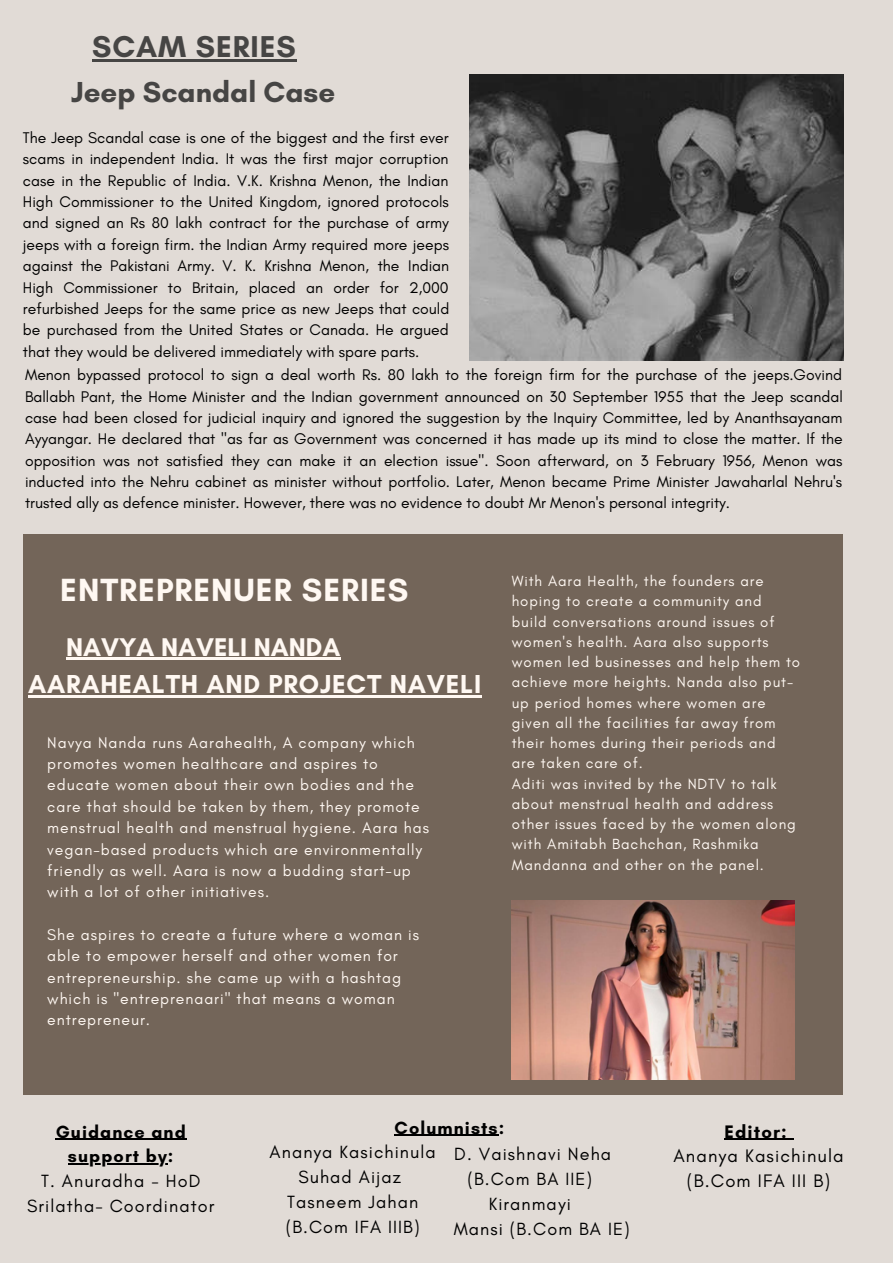
<style>
.page{position:relative;width:893px;height:1264px;background:#fff}
.page>*{position:absolute;margin:0;border:0;box-sizing:border-box;transform-origin:0 0}
.t1{font:700 32.7px "Glacial Indifference";letter-spacing:.03em;color:#fff8f2}
.t2{font:700 30.75px "Glacial Indifference";letter-spacing:.03em;color:#464544}
.t3{font:700 29.4px "Glacial Indifference";color:#464544}
.t4{font:700 26.4px "Glacial Indifference";letter-spacing:.03em;color:#fff8f2}
.t5{font:700 26.1px "Glacial Indifference";color:#fff8f2}
.t6{font:18.45px/24.8px "Glacial Indifference";letter-spacing:.06em;color:#000;text-align:center}
.t7{font:700 18.45px "Glacial Indifference";letter-spacing:.06em;color:#000}
.t8{font:18px/24.8px "Glacial Indifference";letter-spacing:.06em;color:#000;text-align:center}
.t9{font:700 18px/24.8px "Glacial Indifference";letter-spacing:.06em;color:#000;text-align:center}
.t10{font:15.75px/21.3px "Glacial Indifference";color:#000;text-align:justify}
.t11{font:15.75px/21.3px "Glacial Indifference";letter-spacing:.06em;color:#fff8f2}
.t12{font:15px/20.2px "Glacial Indifference";letter-spacing:.06em;color:#fff8f2}
</style>
<div class="page">
<div style="left:0;top:0;width:892px;height:1262px;background:#e1dbd6"></div>
<div style="left:23px;top:535px;width:819px;height:559px;background:#736559"></div>
<img style="left:470px;top:74px;width:373px;height:286px">
<img style="left:511px;top:900px;width:283px;height:179px">
<hr style="left:92px;top:60px;width:205px;height:2px;background:#464544">
<hr style="left:28px;top:695px;width:454px;height:2px;background:#fff8f2">
<hr style="left:66px;top:658px;width:274px;height:2px;background:#fff8f2">
<hr style="left:56px;top:1138px;width:131px;height:1px;background:#000">
<hr style="left:68px;top:1163px;width:100px;height:1px;background:#000">
<hr style="left:394px;top:1134px;width:104px;height:1px;background:#000">
<hr style="left:724px;top:1138px;width:63px;height:1px;background:#000">
<h2 class="t2" style="left:92px;top:28px;width:205px">SCAM SERIES</h2>
<h3 class="t3" style="left:71px;top:74px;width:266px">Jeep Scandal Case</h3>
<p class="t10" style="left:23px;top:127px;width:428px">The Jeep Scandal case is one of the biggest and the first ever scams in independent India. It was the first major corruption case in the Republic of India. V.K. Krishna Menon, the Indian High Commissioner to the United Kingdom, ignored protocols and signed an Rs 80 lakh contract for the purchase of army jeeps with a foreign firm. the Indian Army required more jeeps against the Pakistani Army. V. K. Krishna Menon, the Indian High Commissioner to Britain, placed an order for 2,000 refurbished Jeeps for the same price as new Jeeps that could be purchased from the United States or Canada. He argued that they would be delivered immediately with spare parts.</p>
<p class="t10" style="left:25px;top:364px;width:819px">Menon bypassed protocol to sign a deal worth Rs. 80 lakh to the foreign firm for the purchase of the jeeps.Govind Ballabh Pant, the Home Minister and the Indian government announced on 30 September 1955 that the Jeep scandal case had been closed for judicial inquiry and ignored the suggestion by the Inquiry Committee, led by Ananthsayanam Ayyangar. He declared that "as far as Government was concerned it has made up its mind to close the matter. If the opposition was not satisfied they can make it an election issue". Soon afterward, on 3 February 1956, Menon was inducted into the Nehru cabinet as minister without portfolio. Later, Menon became Prime Minister Jawaharlal Nehru's trusted ally as defence minister. However, there was no evidence to doubt Mr Menon's personal integrity.</p>
<h1 class="t1" style="left:60px;top:570px;width:349px">ENTREPRENUER SERIES</h1>
<h3 class="t5" style="left:66px;top:630px;width:276px">NAVYA NAVELI NANDA</h3>
<h3 class="t4" style="left:28px;top:668px;width:454px">AARAHEALTH AND PROJECT NAVELI</h3>
<p class="t11" style="left:47px;top:731px;width:383px">Navya Nanda runs Aarahealth, A company which promotes women healthcare and aspires to educate women about their own bodies and the care that should be taken by them, they promote menstrual health and menstrual hygiene. Aara has vegan-based products which are environmentally friendly as well. Aara is now a budding start-up with a lot of other initiatives.</p>
<p class="t11" style="left:47px;top:923px;width:373px">She aspires to create a future where a woman is able to empower herself and other women for entrepreneurship. she came up with a hashtag which is "entreprenaari" that means a woman entrepreneur.</p>
<p class="t12" style="left:511px;top:571px;width:290px">With Aara Health, the founders are hoping to create a community and build conversations around issues of women's health. Aara also supports women led businesses and help them to achieve more heights. Nanda also put&shy;up period homes where women are given all the facilities far away from their homes during their periods and are taken care of.<br>Aditi was invited by the NDTV to talk about menstrual health and address other issues faced by the women along with Amitabh Bachchan, Rashmika Mandanna and other on the panel.</p>
<p class="t9" style="left:56px;top:1118px;width:132px">Guidance and support by:</p>
<p class="t8" style="left:27px;top:1168px;width:189px">T. Anuradha - HoD<br>Srilatha- Coordinator</p>
<p class="t9" style="left:394px;top:1114px;width:111px">Columnists:</p>
<p class="t8" style="left:269px;top:1139px;width:168px">Ananya Kasichinula<br>Suhad Aijaz<br>Tasneem Jahan (B.Com IFA IIIB)</p>
<p class="t8" style="left:454px;top:1141px;width:158px">D. Vaishnavi Neha</p>
<p class="t8" style="left:467px;top:1166px;width:126px">(B.Com BA IIE)</p>
<p class="t8" style="left:488px;top:1191px;width:84px">Kiranmayi</p>
<p class="t8" style="left:453px;top:1215px;width:177px">Mansi (B.Com BA IE)</p>
<p class="t7" style="left:724px;top:1119px;width:64px">Editor:</p>
<p class="t6" style="left:673px;top:1143px;width:172px">Ananya Kasichinula (B.Com IFA III B)</p>
</div>
